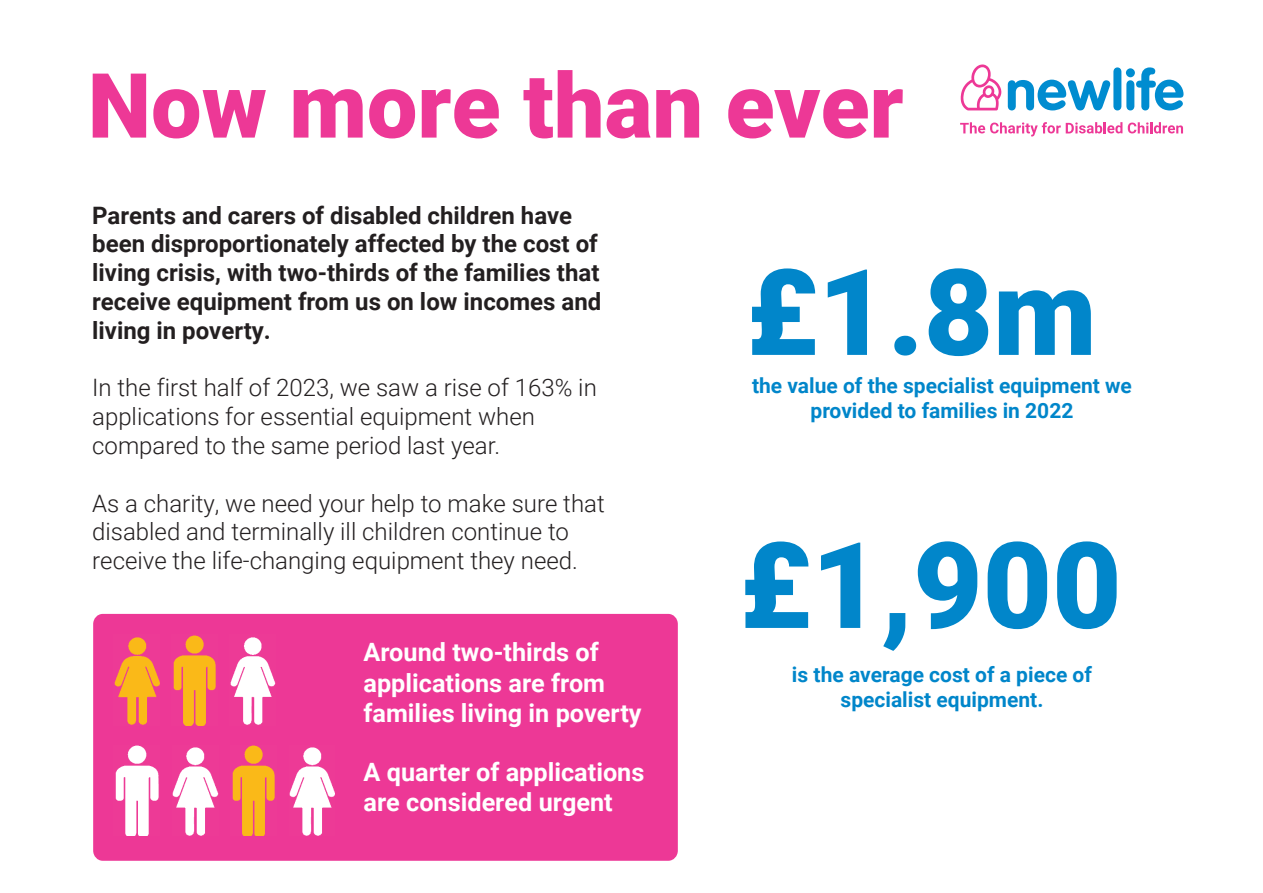
<style>
.page{position:relative;width:1263px;height:893px;background:#fff}
.page>*{position:absolute;margin:0;border:0;box-sizing:border-box;transform-origin:0 0}
.t1{font:900 120px "Roboto";color:#0186ca}
.t2{font:900 90px "Roboto";color:#ed3896}
.t3{font:700 25.2px/30.3px "Roboto";color:#fff}
.t4{font:300 24px/28.8px "Roboto";color:#231f20}
.t5{font:700 24px/28.8px "Roboto";color:#231f20}
.t6{font:700 21px/25.2px "Roboto";color:#0186ca;text-align:center}
</style>
<div class="page">
<div style="left:93px;top:614px;width:585px;height:247px;background:#ed3896;border-radius:10px"></div>
<img style="left:172px;top:747px;width:46px;height:89px">
<img style="left:232px;top:745px;width:43px;height:91px">
<img style="left:289px;top:747px;width:46px;height:89px">
<img style="left:115px;top:745px;width:44px;height:91px">
<img style="left:114px;top:637px;width:46px;height:88px">
<img style="left:230px;top:637px;width:45px;height:88px">
<img style="left:173px;top:635px;width:43px;height:90px">
<svg style="left:961px;top:65px;width:40px;height:45px"></svg>
<svg style="left:960px;top:122px;width:162px;height:15px"></svg>
<svg style="left:1128px;top:122px;width:55px;height:11px"></svg>
<svg style="left:1008px;top:80px;width:102px;height:30px"></svg>
<div style="left:1113px;top:67px;width:8px;height:43px;background:#008cd0;border-radius:4px"></div>
<svg style="left:1126px;top:67px;width:57px;height:43px"></svg>
<h2 class="t2" style="left:88px;top:43px;width:817px">Now more than ever</h2>
<p class="t5" style="left:92px;top:200px;width:511px">Parents and carers of disabled children have been disproportionately affected by the cost of living crisis, with two-thirds of the families that receive equipment from us on low incomes and living in poverty.</p>
<p class="t4" style="left:92px;top:372px;width:506px">In the first half of 2023, we saw a rise of 163% in applications for essential equipment when compared to the same period last year.</p>
<p class="t4" style="left:92px;top:488px;width:514px">As a charity, we need your help to make sure that disabled and terminally ill children continue to receive the life-changing equipment they need.</p>
<p class="t3" style="left:363px;top:636px;width:280px">Around two-thirds of applications are from families living in poverty</p>
<p class="t3" style="left:363px;top:756px;width:282px">A quarter of applications are considered urgent</p>
<h1 class="t1" style="left:746px;top:228px;width:352px">£1.8m</h1>
<p class="t6" style="left:752px;top:372px;width:381px">the value of the specialist equipment we provided to families in 2022</p>
<h1 class="t1" style="left:739px;top:501px;width:384px">£1,900</h1>
<p class="t6" style="left:792px;top:661px;width:301px">is the average cost of a piece of specialist equipment.</p>
</div>
